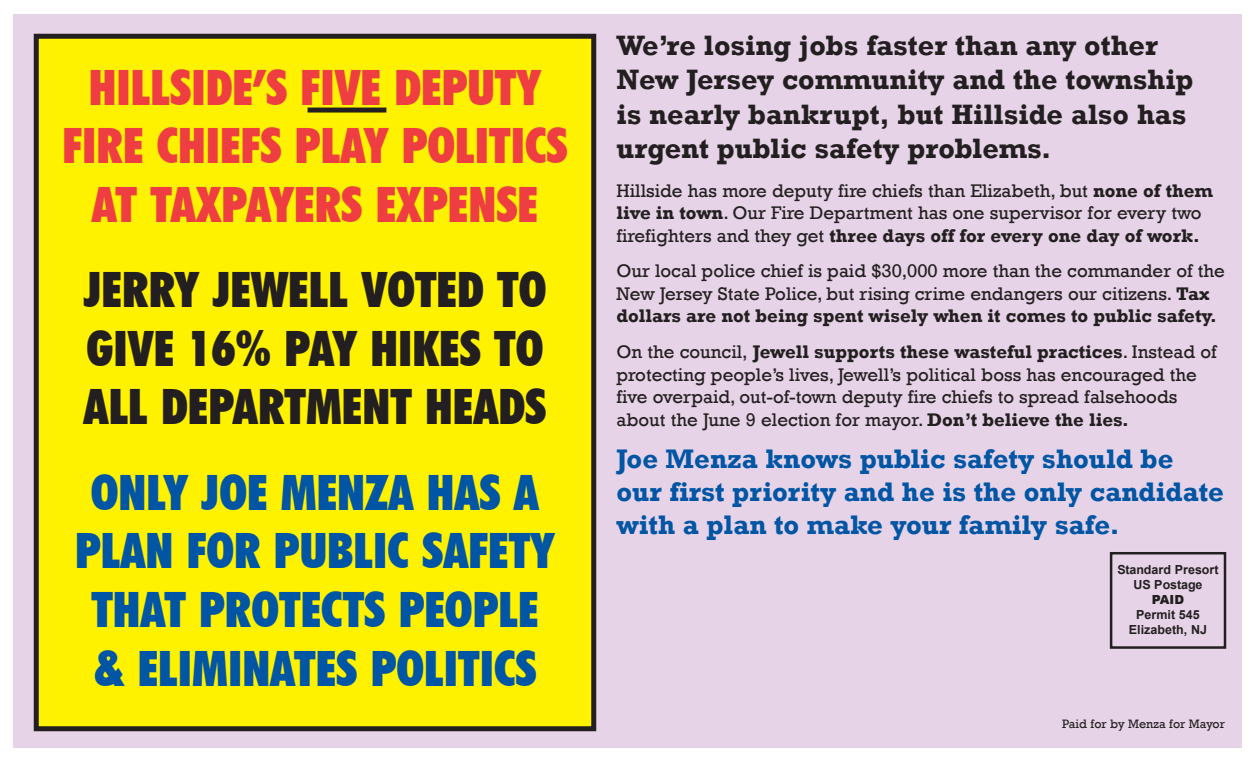
<style>
.page{position:relative;width:1260px;height:765px;background:#fff}
.page>*{position:absolute;margin:0;border:0;box-sizing:border-box;transform-origin:0 0}
.t1{font:900 condensed 48.75px/58.5px "Futura BT";color:#0055a4;text-align:center}
.t2{font:900 condensed 48.75px/58.5px "Futura BT";color:#ef3e42;text-align:center}
.t3{font:900 condensed 48.75px/58.5px "Futura BT";color:#231f20;text-align:justify}
.t4{font:700 28.75px/34.5px "Rockwell";color:#231f20}
.t5{font:700 27.5px/33px "Rockwell";color:#0055a4}
.t6{font:18.75px/22.5px "Rockwell";color:#231f20}
.t7{font:700 12.5px/15px "Arial";color:#231f20;text-align:center}
.t8{font:12.5px "Rockwell";color:#231f20}
.t9{font:900 12.5px "Arial";color:#231f20}
.s1{font-weight:700}
</style>
<div class="page">
<div style="left:13px;top:14px;width:1229px;height:734px;background:#e6d3e7"></div>
<div style="left:33px;top:33px;width:564px;height:699px;background:#fff200"></div>
<div style="left:1110px;top:552px;width:116px;height:97px;border:2px solid #231f20"></div>
<h1 class="t2" style="left:63px;top:58px;width:507px">HILLSIDE’S FIVE DEPUTY<br>FIRE CHIEFS PLAY POLITICS<br>AT TAXPAYERS EXPENSE</h1>
<h1 class="t3" style="left:84px;top:260px;width:464px">JERRY JEWELL VOTED TO GIVE 16% PAY HIKES TO ALL DEPARTMENT HEADS</h1>
<h1 class="t1" style="left:75px;top:463px;width:481px">ONLY JOE MENZA HAS A<br>PLAN FOR PUBLIC SAFETY<br>THAT PROTECTS PEOPLE &amp; ELIMINATES POLITICS</h1>
<h2 class="t4" style="left:617px;top:27px;width:578px">We’re losing jobs faster than any other New Jersey community and the township is nearly bankrupt, but Hillside also has urgent public safety problems.</h2>
<p class="t6" style="left:617px;top:179px;width:598px">Hillside has more deputy fire chiefs than Elizabeth, but <span class="s1">none of them live in town</span>. Our Fire Department has one supervisor for every two firefighters and they get <span class="s1">three days off for every one day of work.</span></p>
<p class="t6" style="left:617px;top:260px;width:610px">Our local police chief is paid $30,000 more than the commander of the<br>New Jersey State Police, but rising crime endangers our citizens. <span class="s1">Tax dollars are not being spent wisely when it comes to public safety.</span></p>
<p class="t6" style="left:617px;top:340px;width:602px">On the council, <span class="s1">Jewell supports these wasteful practices</span>. Instead of protecting people’s lives, Jewell’s political boss has encouraged the five overpaid, out-of-town deputy fire chiefs to spread falsehoods about the June 9 election for mayor. <span class="s1">Don’t believe the lies.</span></p>
<h3 class="t5" style="left:617px;top:442px;width:609px">Joe Menza knows public safety should be our first priority and he is the only candidate with a plan to make your family safe.</h3>
<p class="t7" style="left:1117px;top:562px;width:103px">Standard Presort<br>US Postage</p>
<p class="t9" style="left:1152px;top:590px;width:34px">PAID</p>
<p class="t7" style="left:1129px;top:607px;width:80px">Permit 545<br>Elizabeth, NJ</p>
<p class="t8" style="left:1062px;top:716px;width:164px">Paid for by Menza for Mayor</p>
</div>
